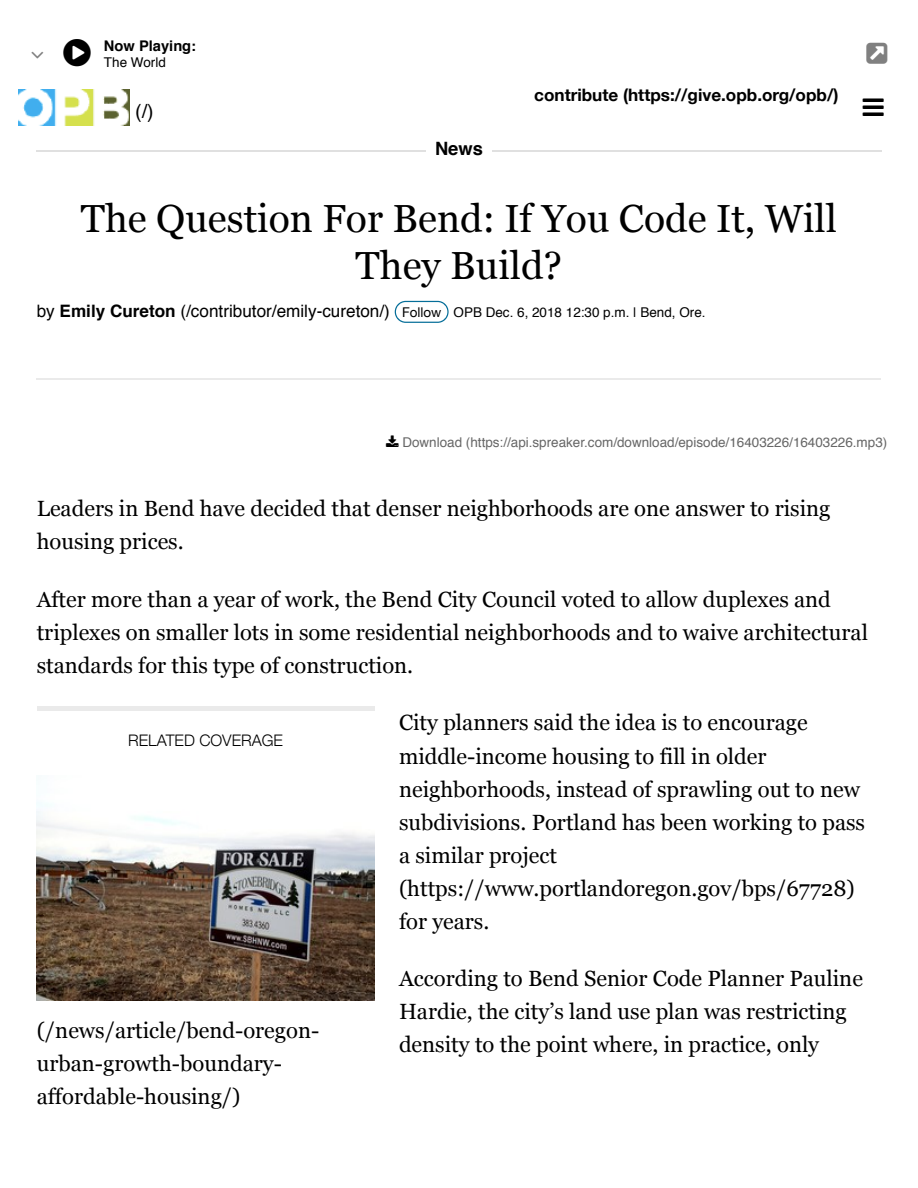
<style>
.page{position:relative;width:918px;height:1188px;background:#fff}
.page>*{position:absolute;margin:0;border:0;box-sizing:border-box;transform-origin:0 0}
.t1{font:39.15px/46.5px "Georgia";color:#000;text-align:center}
.t2{font:22.05px/33px "Georgia";color:#000}
.t3{font:19.65px "Helvetica";color:#000}
.t4{font:700 18.3px "Helvetica";color:#000}
.t5{font:17.1px "Helvetica";color:#000}
.t6{font:700 17.1px "Helvetica Neue";color:#000}
.t7{font:300 15.9px "Helvetica Neue";color:#000}
.t8{font:700 14.7px "Helvetica";color:#000}
.t9{font:13.5px "Helvetica";color:#666}
.t10{font:13.5px "Helvetica";color:#000}
.t11{font:13.5px "Helvetica Neue";color:#000}
.s1{font-weight:700}
</style>
<div class="page">
<hr style="left:37px;top:378px;width:844px;height:1px;background:#eaeaea">
<div style="left:37px;top:706px;width:338px;height:5px;background:#eaeaea"></div>
<img style="left:37px;top:802px;width:338px;height:199px">
<img style="left:18px;top:89px;width:112px;height:37px">
<hr style="left:37px;top:150px;width:389px;height:2px;background:#e0e0e0">
<hr style="left:492px;top:150px;width:389px;height:2px;background:#e0e0e0">
<svg style="left:395px;top:301px;width:54px;height:22px"></svg>
<p class="t8" style="left:104px;top:34px;width:94px">Now Playing:</p>
<p class="t10" style="left:104px;top:52px;width:63px">The World</p>
<p class="t3" style="left:135px;top:96px;width:20px">(/)</p>
<p class="t4" style="left:435px;top:134px;width:49px">News</p>
<p class="t6" style="left:534px;top:82px;width:306px">contribute (https://give.opb.org/opb/)</p>
<p class="t1" style="left:81px;top:194px;width:758px">The Question For Bend: If You Code It, Will<br>They Build?</p>
<p class="t5" style="left:37px;top:298px;width:355px">by <span class="s1">Emily Cureton</span> (/contributor/emily-cureton/)</p>
<p class="t10" style="left:454px;top:302px;width:253px">OPB Dec. 6, 2018 12:30 p.m. | Bend, Ore.</p>
<p class="t11" style="left:402px;top:302px;width:41px">Follow</p>
<p class="t9" style="left:402px;top:431px;width:486px">Download (https://api.spreaker.com/download/episode/16403226/16403226.mp3)</p>
<p class="t2" style="left:37px;top:491px;width:795px">Leaders in Bend have decided that denser neighborhoods are one answer to rising housing prices.</p>
<p class="t2" style="left:37px;top:582px;width:833px">After more than a year of work, the Bend City Council voted to allow duplexes and triplexes on smaller lots in some residential neighborhoods and to waive architectural standards for this type of construction.</p>
<p class="t2" style="left:399px;top:705px;width:468px">City planners said the idea is to encourage middle-income housing to fill in older neighborhoods, instead of sprawling out to new subdivisions. Portland has been working to pass a similar project (https://www.portlandoregon.gov/bps/67728) for years.</p>
<p class="t2" style="left:399px;top:961px;width:465px">According to Bend Senior Code Planner Pauline<br>Hardie, the city’s land use plan was restricting density to the point where, in practice, only</p>
<p class="t7" style="left:128px;top:728px;width:156px">RELATED COVERAGE</p>
<p class="t2" style="left:37px;top:1013px;width:284px">(/news/article/bend-oregon&shy;urban-growth-boundary&shy;affordable-housing/)</p>
</div>
